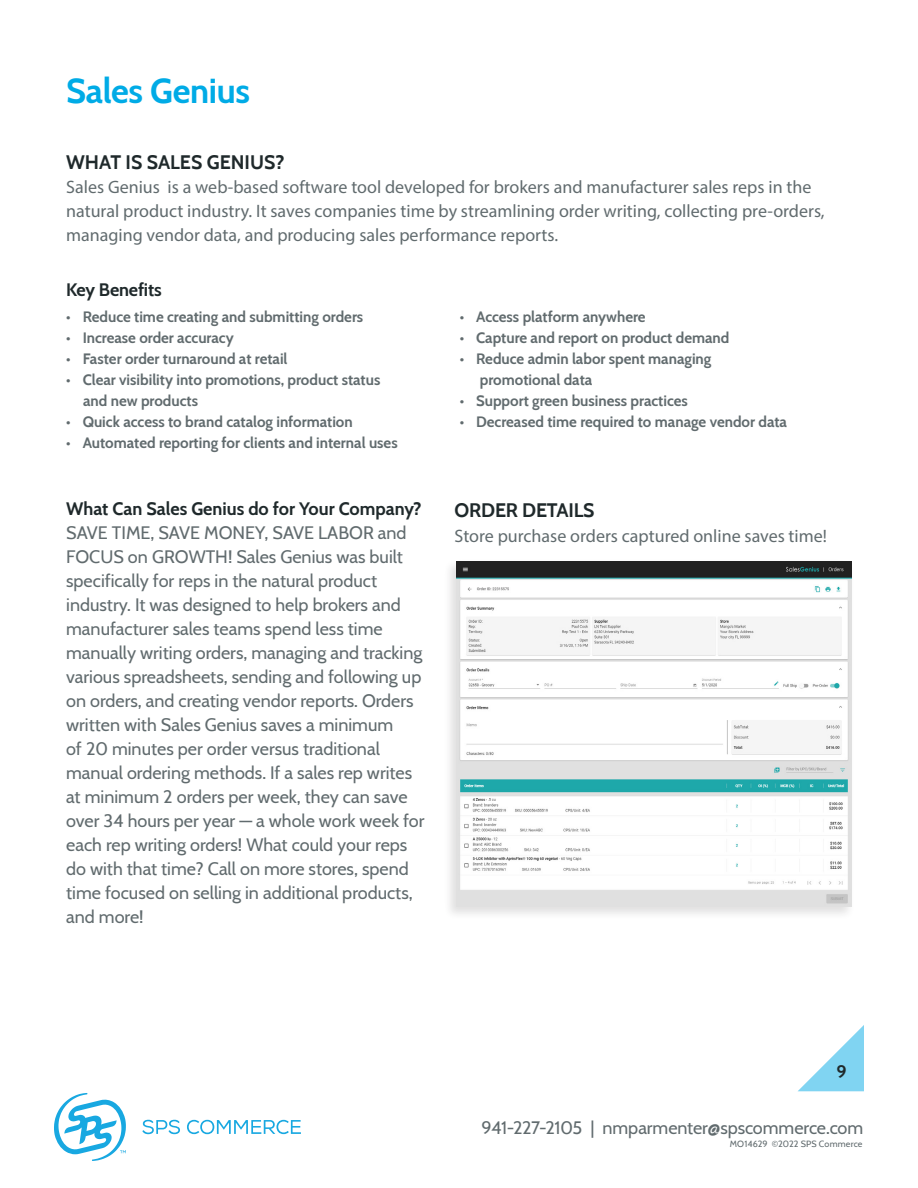
<style>
.page{position:relative;width:918px;height:1188px;background:#fff}
.page>*{position:absolute;margin:0;border:0;box-sizing:border-box;transform-origin:0 0}
.t1{font:700 34.5px "Cabin";letter-spacing:-.01em;color:#00abe6}
.t2{font:700 19.5px "Cabin";color:#1f292b}
.t3{font:18px/24px "Cabin";color:#616b6e}
.t4{font:18px/24px "Myriad Pro";color:#616b6e}
.Intro_head{font:700 18px "Cabin";color:#1f292b}
.t5{font:700 15px/21px "Cabin";color:#616b6e}
.Year_Footer{font:9px "Cabin";letter-spacing:.015em;color:#616b6e}
</style>
<div class="page">
<div style="left:443px;top:559px;width:412px;height:361px;background:#231f20;opacity:.14"></div>
<img style="left:456px;top:562px;width:396px;height:345px">
<svg style="left:798px;top:1025px;width:66px;height:66px"></svg>
<svg style="left:142px;top:1120px;width:38px;height:14px"></svg>
<svg style="left:187px;top:1120px;width:114px;height:14px"></svg>
<svg style="left:54px;top:1093px;width:72px;height:68px"></svg>
<p class="t1" style="left:66px;top:64px;width:185px">Sales Genius</p>
<p class="t2" style="left:66px;top:147px;width:220px">WHAT IS SALES GENIUS?</p>
<p class="t4" style="left:66px;top:175px;width:760px">Sales Genius is a web-based software tool developed for brokers and manufacturer sales reps in the natural product industry. It saves companies time by streamlining order writing, collecting pre-orders, managing vendor data, and producing sales performance reports.</p>
<p class="Intro_head" style="left:66px;top:276px;width:97px">Key Benefits</p>
<p class="t5" style="left:66px;top:305px;width:299px">• Reduce time creating and submitting orders</p>
<p class="t5" style="left:66px;top:326px;width:169px">• Increase order accuracy</p>
<p class="t5" style="left:66px;top:347px;width:223px">• Faster order turnaround at retail</p>
<p class="t5" style="left:83px;top:368px;width:299px;text-indent:-17px">• Clear visibility into promotions, product status and new products</p>
<p class="t5" style="left:66px;top:410px;width:288px">• Quick access to brand catalog information</p>
<p class="t5" style="left:66px;top:431px;width:333px">• Automated reporting for clients and internal uses</p>
<p class="Intro_head" style="left:66px;top:495px;width:357px">What Can Sales Genius do for Your Company?</p>
<p class="t3" style="left:66px;top:520px;width:360px">SAVE TIME, SAVE MONEY, SAVE LABOR and FOCUS on GROWTH! Sales Genius was built specifically for reps in the natural product industry. It was designed to help brokers and manufacturer sales teams spend less time manually writing orders, managing and tracking various spreadsheets, sending and following up on orders, and creating vendor reports. Orders written with Sales Genius saves a minimum<br>of 20 minutes per order versus traditional manual ordering methods. If a sales rep writes at minimum 2 orders per week, they can save over 34 hours per year — a whole work week for each rep writing orders! What could your reps do with that time? Call on more stores, spend time focused on selling in additional products, and more!</p>
<p class="t5" style="left:460px;top:305px;width:187px">• Access platform anywhere</p>
<p class="t5" style="left:460px;top:326px;width:271px">• Capture and report on product demand</p>
<p class="t5" style="left:480px;top:347px;width:233px;text-indent:-20px">• Reduce admin labor spent managing promotional data</p>
<p class="t5" style="left:460px;top:389px;width:230px">• Support green business practices</p>
<p class="t5" style="left:460px;top:410px;width:329px">• Decreased time required to manage vendor data</p>
<p class="t2" style="left:455px;top:495px;width:142px">ORDER DETAILS</p>
<p class="t4" style="left:455px;top:524px;width:374px">Store purchase orders captured online saves time!</p>
<p class="Intro_head" style="left:837px;top:1057px;width:12px">9</p>
<p class="t3" style="left:482px;top:1115px;width:383px">941-227-2105 | nmparmenter@spscommerce.com</p>
<p class="Year_Footer" style="left:730px;top:1137px;width:134px">MO14629 ©2022 SPS Commerce</p>
</div>
